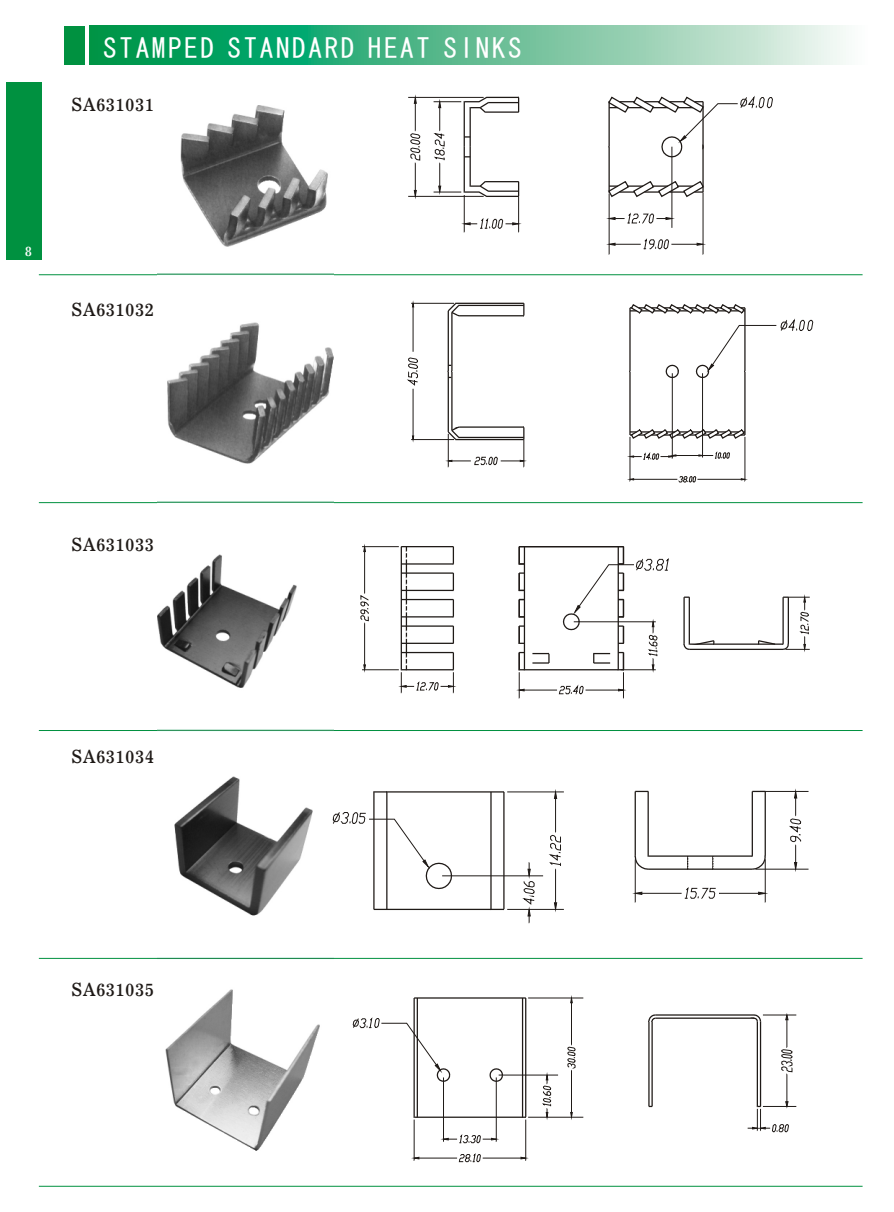
<style>
.page{position:relative;width:894px;height:1212px;background:#fff}
.page>*{position:absolute;margin:0;border:0;box-sizing:border-box;transform-origin:0 0}
.t1{font:27px "MS Gothic";letter-spacing:.1em;color:#fff}
.t2{font:18px "News 706 BT";letter-spacing:.05em;color:#1f1a17}
.t3{font:13.5px "News 706 BT";color:#fff}
</style>
<div class="page">
<img style="left:89px;top:26px;width:757px;height:39px">
<hr style="left:39px;top:274px;width:824px;height:1px;background:#009140">
<hr style="left:39px;top:502px;width:824px;height:1px;background:#009140">
<hr style="left:39px;top:730px;width:824px;height:1px;background:#009140">
<hr style="left:39px;top:958px;width:824px;height:1px;background:#009140">
<hr style="left:39px;top:1186px;width:824px;height:1px;background:#009140">
<hr style="left:408px;top:196px;width:76px;height:1px;background:#1f1a17">
<hr style="left:408px;top:97px;width:76px;height:1px;background:#1f1a17">
<hr style="left:689px;top:649px;width:94px;height:1px;background:#1f1a17">
<hr style="left:689px;top:644px;width:94px;height:1px;background:#1f1a17">
<svg style="left:757px;top:640px;width:19px;height:5px"></svg>
<svg style="left:683px;top:596px;width:32px;height:54px"></svg>
<svg style="left:782px;top:594px;width:28px;height:58px"></svg>
<hr style="left:519px;top:669px;width:104px;height:1px;background:#1f1a17">
<svg style="left:533px;top:652px;width:17px;height:12px"></svg>
<hr style="left:519px;top:546px;width:104px;height:1px;background:#1f1a17">
<hr style="left:524px;top:690px;width:33px;height:1px;background:#1f1a17">
<svg style="left:516px;top:546px;width:10px;height:153px"></svg>
<svg style="left:686px;top:857px;width:3px;height:12px"></svg>
<svg style="left:712px;top:857px;width:2px;height:12px"></svg>
<hr style="left:648px;top:855px;width:104px;height:2px;background:#1f1a17">
<hr style="left:648px;top:869px;width:104px;height:1px;background:#1f1a17">
<hr style="left:642px;top:893px;width:40px;height:1px;background:#1f1a17">
<hr style="left:719px;top:893px;width:40px;height:1px;background:#1f1a17">
<svg style="left:632px;top:790px;width:18px;height:113px"></svg>
<svg style="left:751px;top:790px;width:19px;height:113px"></svg>
<svg style="left:685px;top:887px;width:31px;height:12px"></svg>
<hr style="left:756px;top:869px;width:53px;height:1px;background:#1f1a17">
<hr style="left:760px;top:791px;width:49px;height:1px;background:#1f1a17">
<svg style="left:788px;top:788px;width:14px;height:84px"></svg>
<svg style="left:490px;top:793px;width:2px;height:118px"></svg>
<hr style="left:374px;top:909px;width:130px;height:1px;background:#1f1a17">
<svg style="left:503px;top:791px;width:2px;height:120px"></svg>
<hr style="left:374px;top:791px;width:130px;height:2px;background:#1f1a17">
<hr style="left:442px;top:875px;width:101px;height:1px;background:#1f1a17">
<svg style="left:521px;top:862px;width:14px;height:61px"></svg>
<hr style="left:507px;top:909px;width:57px;height:1px;background:#1f1a17">
<hr style="left:507px;top:792px;width:57px;height:1px;background:#1f1a17">
<svg style="left:548px;top:789px;width:13px;height:123px"></svg>
<hr style="left:528px;top:998px;width:55px;height:1px;background:#1f1a17">
<hr style="left:528px;top:1117px;width:55px;height:1px;background:#1f1a17">
<hr style="left:499px;top:1075px;width:59px;height:1px;background:#1f1a17">
<hr style="left:483px;top:1158px;width:38px;height:1px;background:#1f1a17">
<svg style="left:565px;top:995px;width:11px;height:125px"></svg>
<svg style="left:540px;top:1072px;width:12px;height:48px"></svg>
<hr style="left:414px;top:997px;width:112px;height:2px;background:#1f1a17">
<hr style="left:414px;top:1117px;width:112px;height:1px;background:#1f1a17">
<svg style="left:520px;top:997px;width:10px;height:164px"></svg>
<hr style="left:763px;top:1015px;width:33px;height:1px;background:#1f1a17">
<hr style="left:763px;top:1106px;width:33px;height:1px;background:#1f1a17">
<hr style="left:655px;top:1014px;width:99px;height:2px;background:#1f1a17">
<hr style="left:655px;top:1018px;width:99px;height:1px;background:#1f1a17">
<svg style="left:648px;top:1014px;width:9px;height:94px"></svg>
<svg style="left:738px;top:1013px;width:55px;height:120px"></svg>
<svg style="left:606px;top:95px;width:167px;height:160px"></svg>
<svg style="left:627px;top:304px;width:187px;height:179px"></svg>
<svg style="left:558px;top:546px;width:111px;height:153px"></svg>
<div style="left:64px;top:26px;width:21px;height:39px;background:#009140"></div>
<svg style="left:432px;top:96px;width:90px;height:137px"></svg>
<svg style="left:409px;top:94px;width:12px;height:105px"></svg>
<svg style="left:444px;top:302px;width:83px;height:166px"></svg>
<hr style="left:411px;top:439px;width:43px;height:1px;background:#1f1a17">
<hr style="left:411px;top:303px;width:43px;height:1px;background:#1f1a17">
<hr style="left:413px;top:389px;width:1px;height:47px;background:#1f1a17">
<hr style="left:413px;top:307px;width:1px;height:45px;background:#1f1a17">
<svg style="left:412px;top:435px;width:3px;height:8px"></svg>
<svg style="left:412px;top:300px;width:3px;height:8px"></svg>
<svg style="left:407px;top:357px;width:11px;height:29px"></svg>
<hr style="left:362px;top:669px;width:37px;height:1px;background:#1f1a17">
<hr style="left:362px;top:546px;width:37px;height:1px;background:#1f1a17">
<svg style="left:360px;top:544px;width:9px;height:129px"></svg>
<svg style="left:397px;top:546px;width:59px;height:147px"></svg>
<svg style="left:352px;top:997px;width:152px;height:166px"></svg>
<svg style="left:334px;top:791px;width:119px;height:120px"></svg>
<img style="left:157px;top:106px;width:177px;height:1045px">
<div style="left:6px;top:83px;width:36px;height:177px;background:#009140"></div>
<h1 class="t1" style="left:103px;top:35px;width:420px">STAMPED STANDARD HEAT SINKS</h1>
<p class="t2" style="left:72px;top:98px;width:84px">SA631031</p>
<p class="t3" style="left:25px;top:245px;width:8px">8</p>
<p class="t2" style="left:72px;top:303px;width:84px">SA631032</p>
<p class="t2" style="left:72px;top:537px;width:84px">SA631033</p>
<p class="t2" style="left:72px;top:749px;width:84px">SA631034</p>
<p class="t2" style="left:72px;top:983px;width:84px">SA631035</p>
</div>
